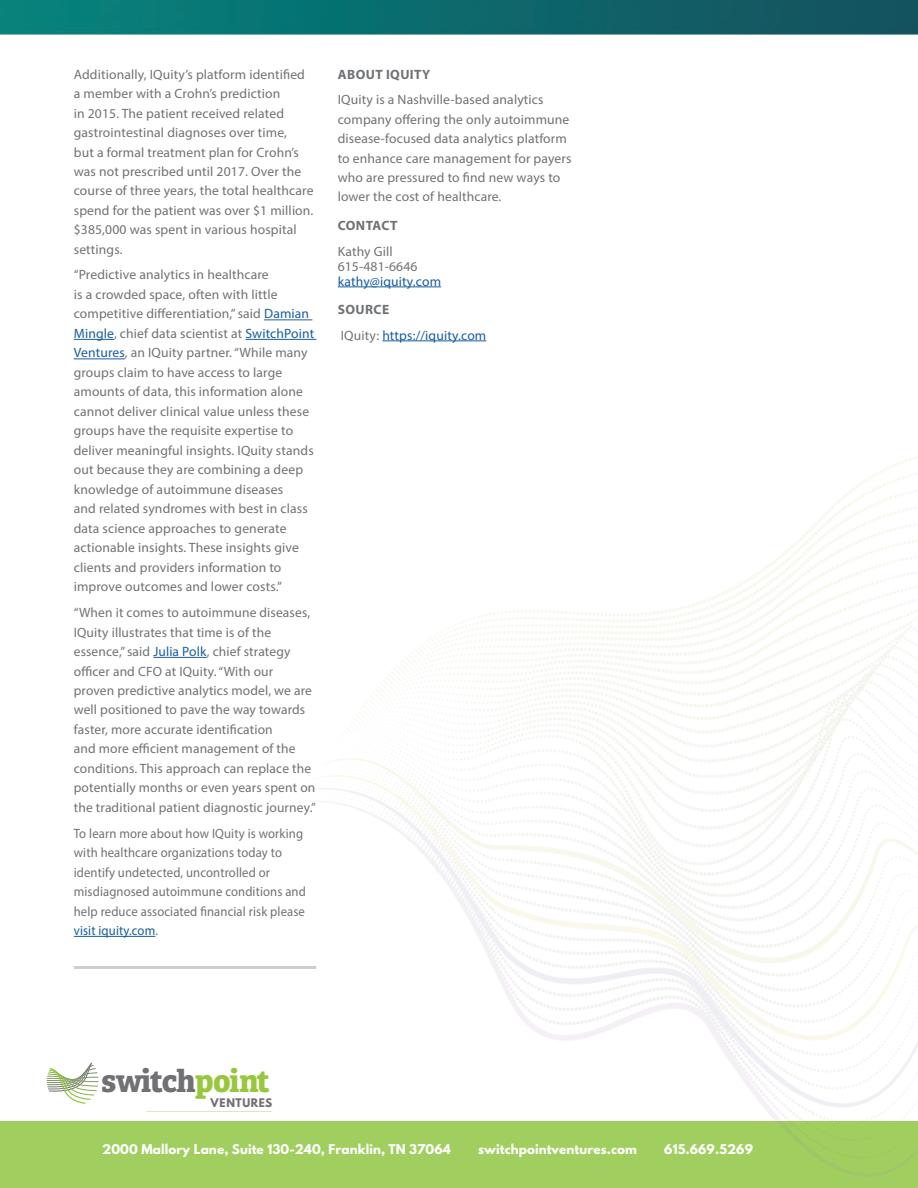
<style>
.page{position:relative;width:918px;height:1188px;background:#fff}
.page>*{position:absolute;margin:0;border:0;box-sizing:border-box;transform-origin:0 0}
.t1{font:700 32.55px "Bree Serif";letter-spacing:-.04em;color:#717175}
.t2{font:13.5px/19.5px "Myriad Pro";letter-spacing:.01em;color:#6f7275}
.t3{font:13.5px/19.5px "Myriad Pro";letter-spacing:.01em;color:#6f7275;scale:.94 1}
.t4{font:13.5px/25.5px "Myriad Pro";letter-spacing:.01em;color:#175d9e}
.t5{font:700 13.5px "Myriad Pro";letter-spacing:.03em;color:#6f7275}
.t6{font:700 12px "League Spartan";letter-spacing:.01em;color:#fff}
.t7{font:700 10.5px "League Spartan";letter-spacing:.065em;color:#717175}
.s1{color:#175d9e}
.s2{font-weight:700;color:#6f7275}
.s3{color:#6f7275}
.s4{color:#97c73d}
</style>
<div class="page">
<div style="left:0;top:1121px;width:918px;height:67px;background:#a1cf5f"></div>
<svg style="left:47px;top:1062px;width:52px;height:42px"></svg>
<hr style="left:146px;top:1112px;width:126px;height:1px;background:#97c73d">
<img style="left:0;top:0;width:918px;height:35px">
<hr style="left:264px;top:320px;width:48px;height:1px;background:#175d9e">
<hr style="left:74px;top:339px;width:40px;height:1px;background:#175d9e">
<hr style="left:245px;top:339px;width:71px;height:1px;background:#175d9e">
<hr style="left:74px;top:359px;width:51px;height:1px;background:#175d9e">
<hr style="left:153px;top:657px;width:54px;height:1px;background:#175d9e">
<hr style="left:74px;top:936px;width:81px;height:1px;background:#175d9e">
<hr style="left:338px;top:287px;width:103px;height:1px;background:#175d9e">
<hr style="left:382px;top:341px;width:104px;height:1px;background:#175d9e">
<hr style="left:74px;top:966px;width:242px;height:3px;background:#cecece">
<p class="t2" style="left:74px;top:64px;width:241px">Additionally, IQuity’s platform identified a member with a Crohn’s prediction<br>in 2015. The patient received related gastrointestinal diagnoses over time,<br>but a formal treatment plan for Crohn’s was not prescribed until 2017. Over the course of three years, the total healthcare spend for the patient was over $1 million. $385,000 was spent in various hospital settings.</p>
<p class="t2" style="left:74px;top:265px;width:242px">“Predictive analytics in healthcare<br>is a crowded space, often with little competitive differentiation,” said <span class="s1">Damian Mingle</span>, chief data scientist at <span class="s1">SwitchPoint Ventures</span>, an IQuity partner. “While many groups claim to have access to large amounts of data, this information alone cannot deliver clinical value unless these groups have the requisite expertise to deliver meaningful insights. IQuity stands out because they are combining a deep knowledge of autoimmune diseases<br>and related syndromes with best in class data science approaches to generate actionable insights. These insights give clients and providers information to improve outcomes and lower costs.”</p>
<p class="t2" style="left:74px;top:603px;width:244px">“When it comes to autoimmune diseases, IQuity illustrates that time is of the essence,” said <span class="s1">Julia Polk</span>, chief strategy officer and CFO at IQuity. “With our proven predictive analytics model, we are well positioned to pave the way towards faster, more accurate identification<br>and more efficient management of the conditions. This approach can replace the potentially months or even years spent on the traditional patient diagnostic journey.”</p>
<p class="t3" style="left:74px;top:823px;width:248px">To learn more about how IQuity is working with healthcare organizations today to identify undetected, uncontrolled or misdiagnosed autoimmune conditions and help reduce associated financial risk please <span class="s1">visit iquity.com</span>.</p>
<p class="t5" style="left:338px;top:65px;width:94px">ABOUT IQUITY</p>
<p class="t2" style="left:338px;top:90px;width:235px">IQuity is a Nashville-based analytics company offering the only autoimmune disease-focused data analytics platform to enhance care management for payers who are pressured to find new ways to lower the cost of healthcare.</p>
<p class="t5" style="left:338px;top:217px;width:61px">CONTACT</p>
<p class="t2" style="left:338px;top:243px;width:81px;line-height:15px">Kathy Gill<br>615-481-6646</p>
<p class="t4" style="left:338px;top:268px;width:105px">kathy@iquity.com</p>
<p class="t4" style="left:338px;top:297px;width:150px"><span class="s2">SOURCE<br></span><span class="s3">IQuity:</span> https://iquity.com</p>
<h1 class="t1" style="left:101px;top:1055px;width:170px">switch<span class="s4">point</span></h1>
<p class="t7" style="left:210px;top:1094px;width:63px">VENTURES</p>
<p class="t6" style="left:102px;top:1139px;width:350px">2000 Mallory Lane, Suite 130-240, Franklin, TN 37064</p>
<p class="t6" style="left:478px;top:1139px;width:160px">switchpointventures.com</p>
<p class="t6" style="left:664px;top:1139px;width:90px">615.669.5269</p>
</div>
